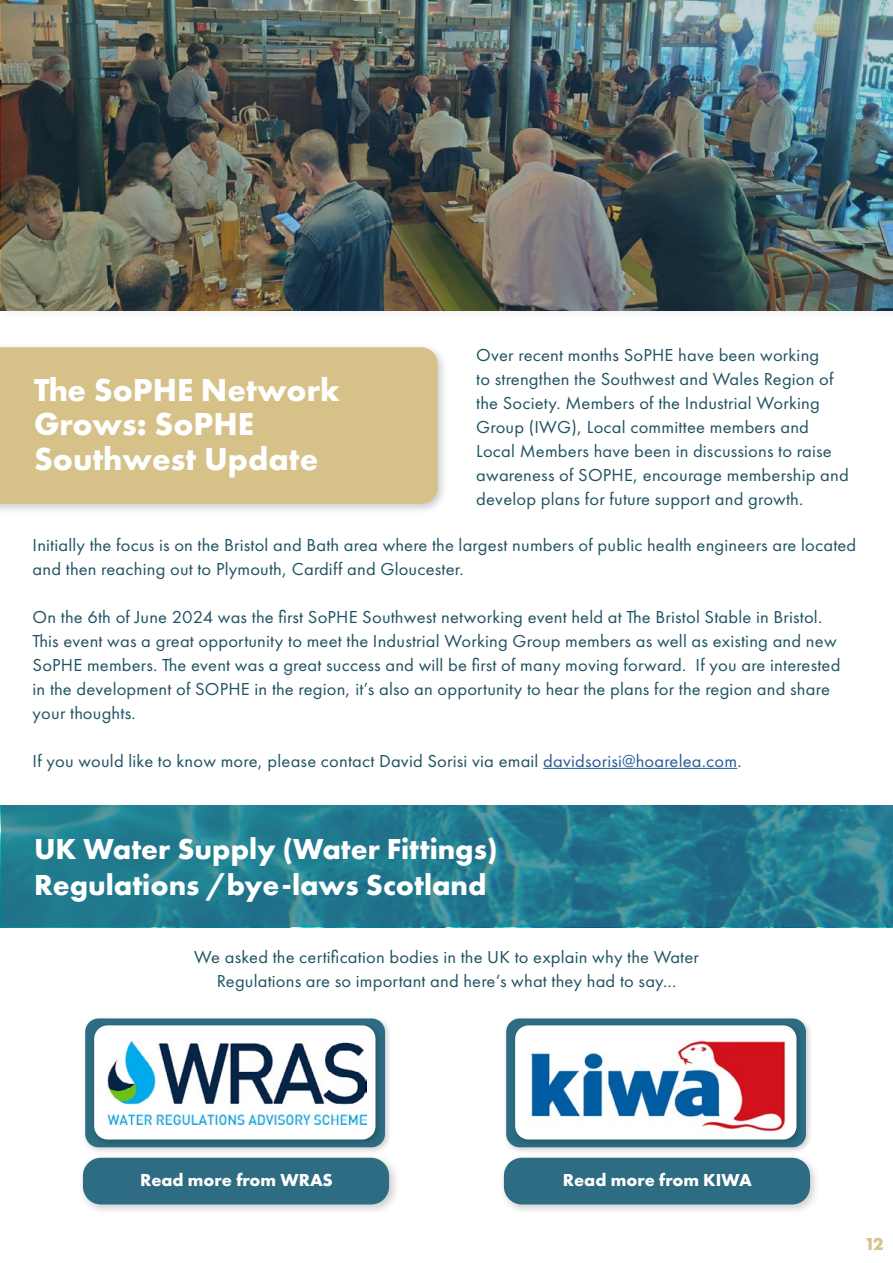
<style>
.page{position:relative;width:893px;height:1263px;background:#fff}
.page>*{position:absolute;margin:0;border:0;box-sizing:border-box;transform-origin:0 0}
.t1{font:700 33px/34.5px "Futura PT";color:#fff}
.t2{font:700 30px/36px "Futura PT";color:#fff}
.t3{font:18px/24px "Futura PT";letter-spacing:.01em;color:#1f5363}
.t4{font:700 18px "Futura PT";color:#fff}
.t5{font:700 18px "Futura PT";color:#d6c389}
.s1{color:#275b9b}
</style>
<div class="page">
<div style="left:0;top:342px;width:448px;height:173px;background:#000;opacity:.2"></div>
<div style="left:0;top:347px;width:438px;height:157px;background:#d6c289"></div>
<hr style="left:543px;top:768px;width:194px;height:1px;background:#275b9b">
<div style="left:0;top:0;width:893px;height:322px;background:#000;opacity:.2"></div>
<img style="left:1px;top:0;width:891px;height:310px">
<svg style="left:1px;top:806px;width:891px;height:121px;fill:#207b8f"></svg>
<div style="left:77px;top:1152px;width:323px;height:64px;background:#000;opacity:.2"></div>
<div style="left:83px;top:1158px;width:306px;height:46px;background:#2d6c82;border-radius:18px"></div>
<div style="left:498px;top:1152px;width:323px;height:64px;background:#000;opacity:.2"></div>
<div style="left:504px;top:1158px;width:306px;height:46px;background:#2d6c82;border-radius:18px"></div>
<div style="left:82px;top:1015px;width:311px;height:140px;background:#000;opacity:.2"></div>
<div style="left:85px;top:1018px;width:300px;height:129px;background:#2d6c82;border-radius:13px"></div>
<div style="left:503px;top:1015px;width:311px;height:140px;background:#000;opacity:.2"></div>
<div style="left:506px;top:1018px;width:300px;height:129px;background:#2d6c82;border-radius:13px"></div>
<div style="left:91px;top:1022px;width:292px;height:125px;background:#000;opacity:.2"></div>
<div style="left:94px;top:1025px;width:281px;height:114px;background:#fff;border-radius:13px"></div>
<div style="left:512px;top:1022px;width:292px;height:125px;background:#000;opacity:.2"></div>
<div style="left:515px;top:1025px;width:281px;height:114px;background:#fff;border-radius:13px"></div>
<img style="left:107px;top:1040px;width:260px;height:84px">
<img style="left:530px;top:1040px;width:256px;height:91px">
<h1 class="t1" style="left:34px;top:372px;width:308px">The SoPHE Network<br>Grows: SoPHE<br>Southwest Update</h1>
<p class="t3" style="left:476px;top:343px;width:374px">Over recent months SoPHE have been working<br>to strengthen the Southwest and Wales Region of the Society. Members of the Industrial Working Group (IWG), Local committee members and Local Members have been in discussions to raise awareness of SOPHE, encourage membership and develop plans for future support and growth.</p>
<p class="t3" style="left:33px;top:532px;width:825px">Initially the focus is on the Bristol and Bath area where the largest numbers of public health engineers are located and then reaching out to Plymouth, Cardiff and Gloucester.</p>
<p class="t3" style="left:33px;top:604px;width:809px">On the 6th of June 2024 was the first SoPHE Southwest networking event held at The Bristol Stable in Bristol.<br>This event was a great opportunity to meet the Industrial Working Group members as well as existing and new SoPHE members. The event was a great success and will be first of many moving forward. If you are interested in the development of SOPHE in the region, it’s also an opportunity to hear the plans for the region and share your thoughts.</p>
<p class="t3" style="left:33px;top:748px;width:710px">If you would like to know more, please contact David Sorisi via email <span class="s1">davidsorisi@hoarelea.com</span>.</p>
<h2 class="t2" style="left:34px;top:830px;width:465px">UK Water Supply (Water Fittings)<br>Regulations /bye-laws Scotland</h2>
<p class="t3" style="left:194px;top:945px;width:506px;text-align:center">We asked the certification bodies in the UK to explain why the Water<br>Regulations are so important and here’s what they had to say...</p>
<p class="t4" style="left:140px;top:1168px;width:194px">Read more from WRAS</p>
<p class="t4" style="left:563px;top:1168px;width:190px">Read more from KIWA</p>
<p class="t5" style="left:864px;top:1232px;width:21px">12</p>
</div>
